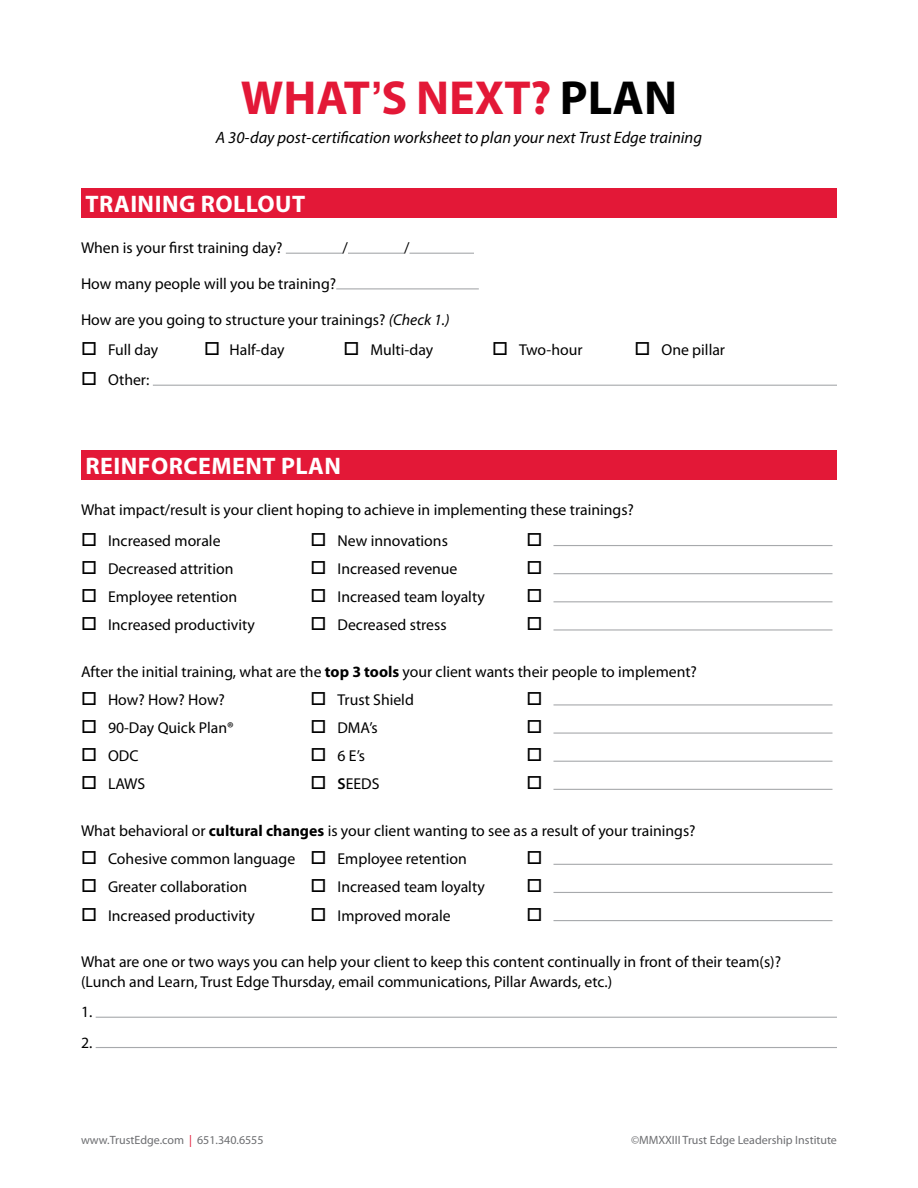
<style>
.page{position:relative;width:918px;height:1188px;background:#fff}
.page>*{position:absolute;margin:0;border:0;box-sizing:border-box;transform-origin:0 0}
.t1{font:700 48px "Myriad Pro";color:#e31837}
.t2{font:700 24px "Myriad Pro";letter-spacing:.02em;color:#fff}
.t3{font:italic 16.5px "Myriad Pro";color:#000}
.t4{font:15.75px/19.5px "Myriad Pro";color:#000}
.t5{font:12px "Myriad Pro";color:#6d6e71}
.s1{font-family:"Rockwell";font-weight:400}
.s2{color:#000}
.s3{font-style:italic}
.s4{font-weight:700}
.s5{font-weight:600}
.s6{color:#e31837}
</style>
<div class="page">
<hr style="left:286px;top:253px;width:57px;height:1px;background:#a7a9ac">
<hr style="left:348px;top:253px;width:56px;height:1px;background:#a7a9ac">
<hr style="left:410px;top:253px;width:64px;height:1px;background:#a7a9ac">
<hr style="left:336px;top:288px;width:143px;height:1px;background:#a7a9ac">
<hr style="left:153px;top:385px;width:684px;height:1px;background:#a7a9ac">
<hr style="left:554px;top:545px;width:278px;height:1px;background:#a7a9ac">
<hr style="left:554px;top:573px;width:278px;height:1px;background:#a7a9ac">
<hr style="left:554px;top:601px;width:278px;height:1px;background:#a7a9ac">
<hr style="left:554px;top:629px;width:278px;height:2px;background:#a7a9ac">
<hr style="left:554px;top:704px;width:278px;height:1px;background:#a7a9ac">
<hr style="left:554px;top:733px;width:278px;height:1px;background:#a7a9ac">
<hr style="left:554px;top:761px;width:278px;height:1px;background:#a7a9ac">
<hr style="left:554px;top:789px;width:278px;height:1px;background:#a7a9ac">
<hr style="left:554px;top:864px;width:278px;height:1px;background:#a7a9ac">
<hr style="left:554px;top:892px;width:278px;height:1px;background:#a7a9ac">
<hr style="left:554px;top:920px;width:278px;height:1px;background:#a7a9ac">
<hr style="left:96px;top:1017px;width:741px;height:1px;background:#a7a9ac">
<hr style="left:96px;top:1047px;width:741px;height:1px;background:#a7a9ac">
<div style="left:81px;top:188px;width:756px;height:30px;background:#e31837"></div>
<div style="left:81px;top:450px;width:756px;height:30px;background:#e31837"></div>
<h1 class="t1" style="left:241px;top:67px;width:438px">WHAT<span class="s1">’</span>S NEXT? <span class="s2">PLAN</span></h1>
<p class="t3" style="left:216px;top:128px;width:488px">A 30-day post-certification worksheet to plan your next Trust Edge training</p>
<h2 class="t2" style="left:86px;top:188px;width:221px">TRAINING ROLLOUT</h2>
<p class="t4" style="left:81px;top:238px;width:203px">When is your first training day?</p>
<p class="t4" style="left:343px;top:238px;width:7px">/</p>
<p class="t4" style="left:404px;top:238px;width:7px">/</p>
<p class="t4" style="left:81px;top:274px;width:257px">How many people will you be training?</p>
<p class="t4" style="left:81px;top:309px;width:370px">How are you going to structure your trainings? <span class="s3">(Check 1.)</span></p>
<p class="t4" style="left:81px;top:340px;width:79px">□ Full day</p>
<p class="t4" style="left:204px;top:340px;width:82px">□ Half-day</p>
<p class="t4" style="left:344px;top:340px;width:91px">□ Multi-day</p>
<p class="t4" style="left:492px;top:340px;width:92px">□ Two-hour</p>
<p class="t4" style="left:634px;top:340px;width:92px">□ One pillar</p>
<p class="t4" style="left:81px;top:370px;width:70px">□ Other:</p>
<h2 class="t2" style="left:86px;top:450px;width:257px">REINFORCEMENT PLAN</h2>
<p class="t4" style="left:81px;top:500px;width:555px">What impact/result is your client hoping to achieve in implementing these trainings?</p>
<p class="t4" style="left:81px;top:530px;width:141px">□ Increased morale</p>
<p class="t4" style="left:310px;top:530px;width:139px">□ New innovations</p>
<p class="t4" style="left:81px;top:558px;width:154px">□ Decreased attrition</p>
<p class="t4" style="left:310px;top:558px;width:149px">□ Increased revenue</p>
<p class="t4" style="left:81px;top:587px;width:158px">□ Employee retention</p>
<p class="t4" style="left:310px;top:587px;width:176px">□ Increased team loyalty</p>
<p class="t4" style="left:81px;top:615px;width:175px">□ Increased productivity</p>
<p class="t4" style="left:310px;top:615px;width:138px">□ Decreased stress</p>
<p class="t4" style="left:81px;top:662px;width:618px">After the initial training, what are the <span class="s4">top 3 tools</span> your client wants their people to implement?</p>
<p class="t4" style="left:81px;top:690px;width:146px">□ How? How? How?</p>
<p class="t4" style="left:310px;top:690px;width:105px">□ Trust Shield</p>
<p class="t4" style="left:81px;top:718px;width:154px">□ 90-Day Quick Plan®</p>
<p class="t4" style="left:310px;top:718px;width:69px">□ DMA’s</p>
<p class="t4" style="left:81px;top:746px;width:59px">□ ODC</p>
<p class="t4" style="left:310px;top:746px;width:56px">□ 6 E’s</p>
<p class="t4" style="left:81px;top:774px;width:66px">□ LAWS</p>
<p class="t4" style="left:310px;top:774px;width:71px">□ <span class="s5">S</span>EEDS</p>
<p class="t4" style="left:81px;top:821px;width:616px">What behavioral or <span class="s4">cultural changes</span> is your client wanting to see as a result of your trainings?</p>
<p class="t4" style="left:81px;top:849px;width:387px">□ Cohesive common language □ Employee retention</p>
<p class="t4" style="left:81px;top:877px;width:168px">□ Greater collaboration</p>
<p class="t4" style="left:310px;top:877px;width:176px">□ Increased team loyalty</p>
<p class="t4" style="left:81px;top:905px;width:175px">□ Increased productivity</p>
<p class="t4" style="left:310px;top:905px;width:142px">□ Improved morale</p>
<p class="t4" style="left:81px;top:952px;width:702px">What are one or two ways you can help your client to keep this content continually in front of their team(s)? (Lunch and Learn, Trust Edge Thursday, email communications, Pillar Awards, etc.)</p>
<p class="t4" style="left:81px;top:997px;width:13px;line-height:30.3px">1.<br>2.</p>
<p class="t5" style="left:81px;top:1133px;width:184px">www.TrustEdge.com <span class="s6">|</span> 651.340.6555</p>
<p class="t5" style="left:631px;top:1133px;width:207px">©MMXXIII Trust Edge Leadership Institute</p>
</div>
